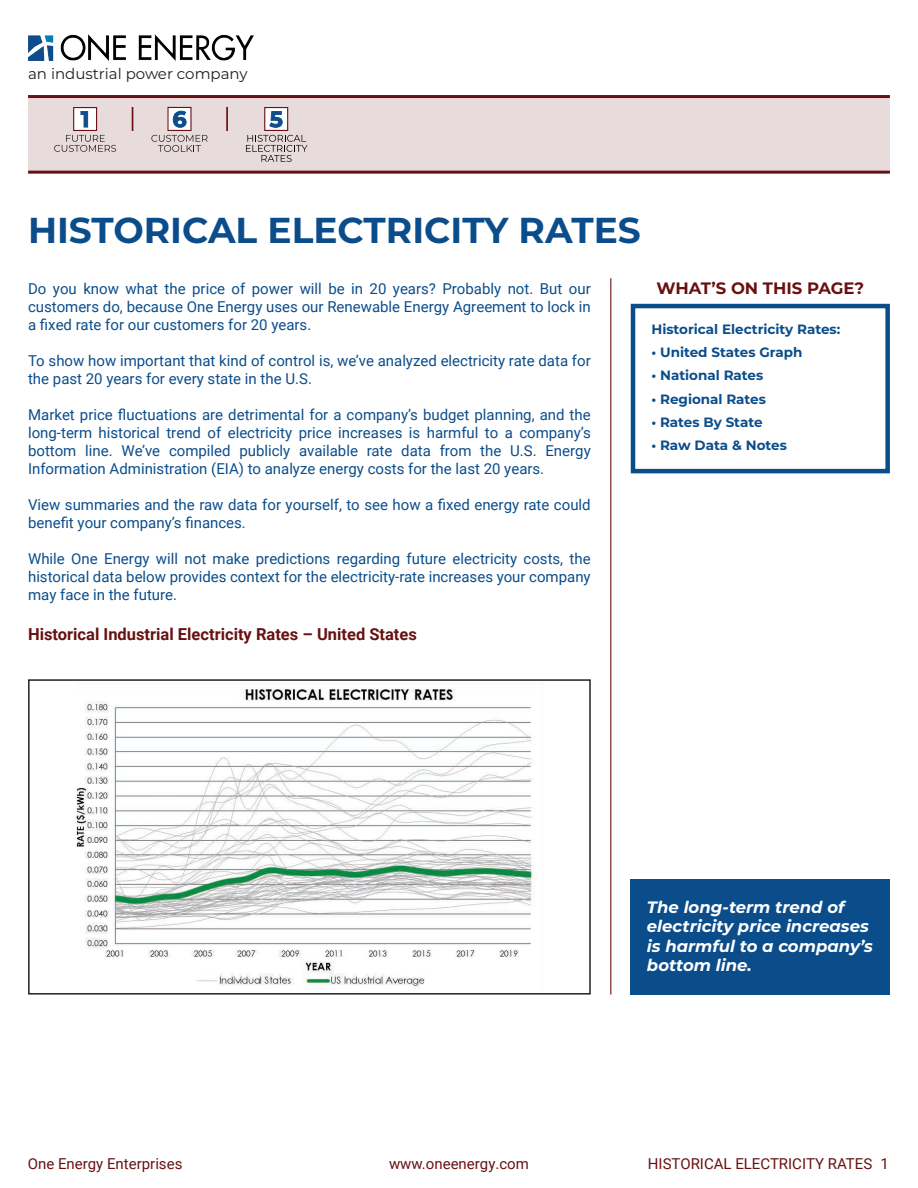
<style>
.page{position:relative;width:918px;height:1188px;background:#fff}
.page>*{position:absolute;margin:0;border:0;box-sizing:border-box;transform-origin:0 0}
.t1{font:700 36px "Montserrat";color:#0b4d8b}
.t2{font:italic 700 16.5px/19.5px "Montserrat";color:#fff}
.t3{font:700 16.5px "Roboto";color:#691112}
.t4{font:700 16.5px "Montserrat";color:#691112}
.t5{font:15px/18px "Roboto";color:#0b4d8b;text-align:justify}
.t6{font:15px "Roboto";color:#691112}
.t7{font:15px "Montserrat";color:#231f20}
.t8{font:700 13.5px "Montserrat";color:#0b4d8b}
.s1{font-style:italic}
</style>
<div class="page">
<img style="left:28px;top:35px;width:226px;height:26px">
<div style="left:28px;top:97px;width:862px;height:75px;background:#e8dbdb"></div>
<svg style="left:132px;top:107px;width:1px;height:24px"></svg>
<svg style="left:54px;top:107px;width:62px;height:45px"></svg>
<hr style="left:28px;top:95px;width:862px;height:3px;background:#691112">
<hr style="left:28px;top:171px;width:862px;height:3px;background:#691112">
<hr style="left:610px;top:278px;width:2px;height:717px;background:#691112">
<div style="left:631px;top:304px;width:259px;height:169px;border:4px solid #0b4d8b"></div>
<div style="left:631px;top:880px;width:259px;height:115px;background:#0b4d8b"></div>
<hr style="left:226px;top:107px;width:2px;height:24px;background:#691117">
<svg style="left:151px;top:107px;width:57px;height:45px"></svg>
<svg style="left:246px;top:107px;width:62px;height:55px"></svg>
<img style="left:75px;top:689px;width:458px;height:300px">
<div style="left:28px;top:679px;width:563px;height:316px;border:2px solid #231f20"></div>
<p class="t7" style="left:28px;top:63px;width:221px">an industrial power company</p>
<p class="t1" style="left:28px;top:204px;width:614px">HISTORICAL ELECTRICITY RATES</p>
<p class="t5" style="left:28px;top:279px;width:564px">Do you know what the price of power will be in 20 years? Probably not. But our customers do, because One Energy uses our Renewable Energy Agreement to lock in a fixed rate for our customers for 20 years.</p>
<p class="t5" style="left:28px;top:351px;width:564px">To show how important that kind of control is, we’ve analyzed electricity rate data for the past 20 years for every state in the U.S.</p>
<p class="t5" style="left:28px;top:405px;width:564px">Market price fluctuations are detrimental for a company’s budget planning, and the long-term historical trend of electricity price increases is harmful to a company’s bottom line. We’ve compiled publicly available rate data from the U.S. Energy Information Administration (EIA) to analyze energy costs for the last 20 years.</p>
<p class="t5" style="left:28px;top:495px;width:564px">View summaries and the raw data for yourself, to see how a fixed energy rate could benefit your company’s finances.</p>
<p class="t5" style="left:28px;top:549px;width:564px">While One Energy will not make predictions regarding future electricity costs, the historical data below provides context for the electricity-rate increases your company may face in the future.</p>
<p class="t3" style="left:28px;top:622px;width:390px">Historical Industrial Electricity Rates – United States</p>
<p class="t4" style="left:656px;top:276px;width:209px">WHAT’S ON THIS PAGE?</p>
<p class="t8" style="left:651px;top:319px;width:190px">Historical Electricity Rates:</p>
<p class="t8" style="left:651px;top:343px;width:153px">• United States Graph</p>
<p class="t8" style="left:651px;top:366px;width:113px"><span class="s1">•</span> National Rates</p>
<p class="t8" style="left:651px;top:389px;width:116px">• Regional Rates</p>
<p class="t8" style="left:651px;top:412px;width:113px">• Rates By State</p>
<p class="t8" style="left:651px;top:436px;width:137px">• Raw Data &amp; Notes</p>
<p class="t2" style="left:647px;top:896px;width:228px">The long-term trend of electricity price increases is harmful to a company’s bottom line.</p>
<p class="t6" style="left:28px;top:1153px;width:156px">One Energy Enterprises</p>
<p class="t6" style="left:389px;top:1153px;width:141px">www.oneenergy.com</p>
<p class="t6" style="left:648px;top:1153px;width:243px">HISTORICAL ELECTRICITY RATES 1</p>
</div>
